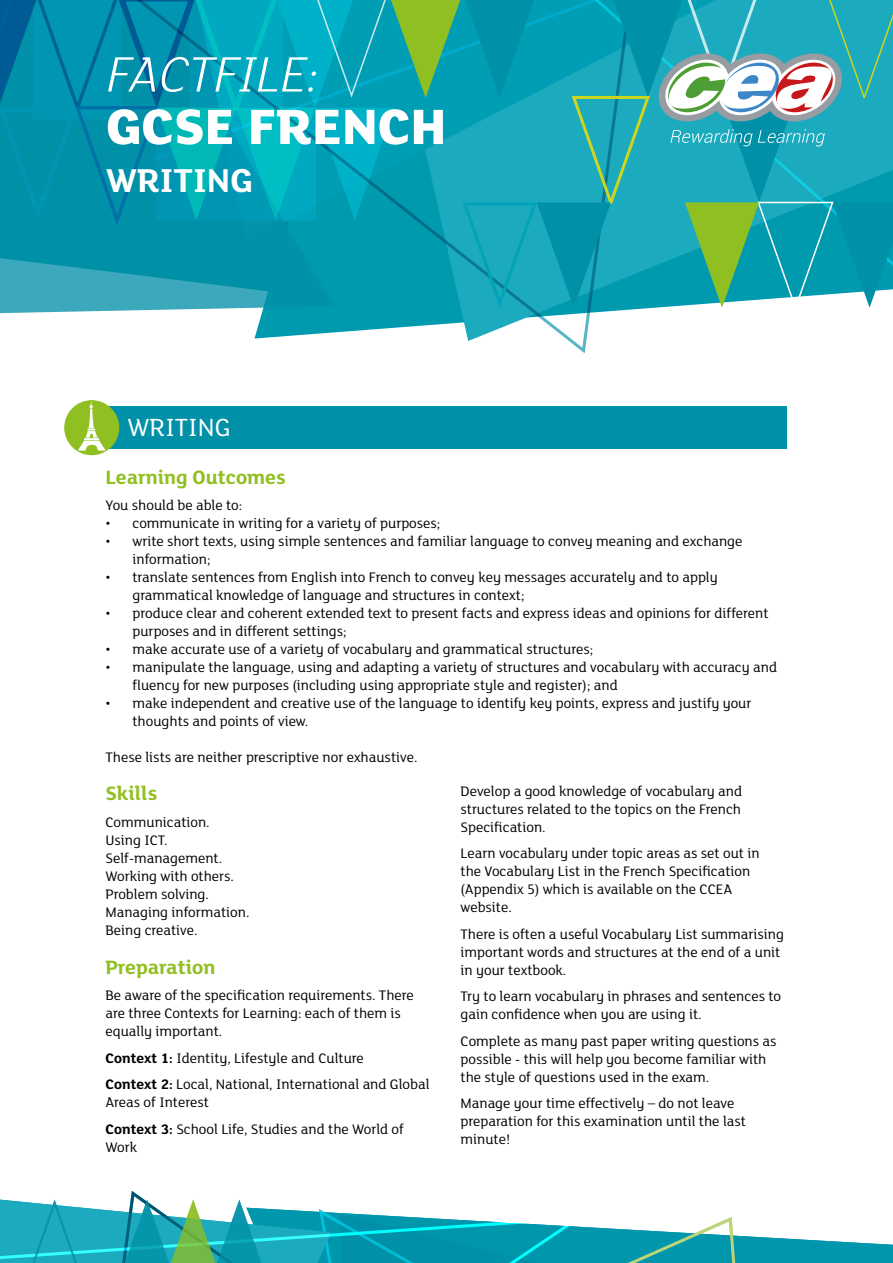
<style>
.page{position:relative;width:893px;height:1263px;background:#fff}
.page>*{position:absolute;margin:0;border:0;box-sizing:border-box;transform-origin:0 0}
.t1{font:800 54px "FS Lola";color:#fff}
.t2{font:italic 300 54px "FS Lola";color:#fff}
.t3{font:700 36px "FS Lola";color:#fff}
.t4{font:27px "FS Lola";color:#fff}
.t5{font:700 21px "FS Lola";color:#90bf21}
.t6{font:15px/18px "FS Lola";color:#000}
.s1{font-weight:700}
</style>
<div class="page">
<svg style="left:0;top:312px;width:598px;height:42px"></svg>
<svg style="left:0;top:0;width:893px;height:312px;background:#1aa2b2"></svg>
<div style="left:106px;top:406px;width:681px;height:42px;background:#0090a7"></div>
<div style="left:64px;top:400px;width:55px;height:55px;background:#90bf21;border-radius:50%"></div>
<svg style="left:78px;top:402px;width:28px;height:49px"></svg>
<svg style="left:0;top:1191px;width:893px;height:72px"></svg>
<h1 class="t2" style="left:106px;top:39px;width:214px">FACTFILE:</h1>
<h1 class="t1" style="left:106px;top:89px;width:342px">GCSE FRENCH</h1>
<h2 class="t3" style="left:106px;top:155px;width:148px">WRITING</h2>
<h3 class="t4" style="left:128px;top:409px;width:105px">WRITING</h3>
<h3 class="t5" style="left:105px;top:462px;width:182px">Learning Outcomes</h3>
<p class="t6" style="left:105px;top:495px;width:138px">You should be able to:</p>
<p class="t6" style="left:105px;top:513px;width:336px">• communicate in writing for a variety of purposes;</p>
<p class="t6" style="left:132px;top:531px;width:611px;text-indent:-27px">• write short texts, using simple sentences and familiar language to convey meaning and exchange information;</p>
<p class="t6" style="left:132px;top:567px;width:587px;text-indent:-27px">• translate sentences from English into French to convey key messages accurately and to apply grammatical knowledge of language and structures in context;</p>
<p class="t6" style="left:132px;top:603px;width:638px;text-indent:-27px">• produce clear and coherent extended text to present facts and express ideas and opinions for different purposes and in different settings;</p>
<p class="t6" style="left:105px;top:639px;width:489px">• make accurate use of a variety of vocabulary and grammatical structures;</p>
<p class="t6" style="left:132px;top:657px;width:646px;text-indent:-27px">• manipulate the language, using and adapting a variety of structures and vocabulary with accuracy and fluency for new purposes (including using appropriate style and register); and</p>
<p class="t6" style="left:132px;top:693px;width:621px;text-indent:-27px">• make independent and creative use of the language to identify key points, express and justify your thoughts and points of view.</p>
<p class="t6" style="left:105px;top:747px;width:313px">These lists are neither prescriptive nor exhaustive.</p>
<h3 class="t5" style="left:105px;top:779px;width:53px">Skills</h3>
<p class="t6" style="left:105px;top:812px;width:145px">Communication.<br>Using ICT.<br>Self-management.<br>Working with others.<br>Problem solving.<br>Managing information.<br>Being creative.</p>
<h3 class="t5" style="left:105px;top:952px;width:111px">Preparation</h3>
<p class="t6" style="left:105px;top:986px;width:310px">Be aware of the specification requirements. There are three Contexts for Learning: each of them is equally important.</p>
<p class="t6" style="left:105px;top:1044px;width:326px;line-height:26.5px"><span class="s1">Context 1:</span> Identity, Lifestyle and Culture<br><span class="s1">Context 2:</span> Local, National, International and Global</p>
<p class="t6" style="left:105px;top:1088px;width:300px;line-height:26.5px">Areas of Interest<br><span class="s1">Context 3:</span> School Life, Studies and the World of</p>
<p class="t6" style="left:105px;top:1137px;width:33px">Work</p>
<p class="t6" style="left:461px;top:781px;width:283px;text-align:justify">Develop a good knowledge of vocabulary and structures related to the topics on the French Specification.</p>
<p class="t6" style="left:461px;top:844px;width:301px">Learn vocabulary under topic areas as set out in the Vocabulary List in the French Specification (Appendix 5) which is available on the CCEA website.</p>
<p class="t6" style="left:461px;top:924px;width:325px">There is often a useful Vocabulary List summarising important words and structures at the end of a unit in your textbook.</p>
<p class="t6" style="left:461px;top:987px;width:322px">Try to learn vocabulary in phrases and sentences to gain confidence when you are using it.</p>
<p class="t6" style="left:461px;top:1031px;width:317px">Complete as many past paper writing questions as possible - this will help you become familiar with the style of questions used in the exam.</p>
<p class="t6" style="left:461px;top:1094px;width:287px">Manage your time effectively – do not leave preparation for this examination until the last minute!</p>
</div>
